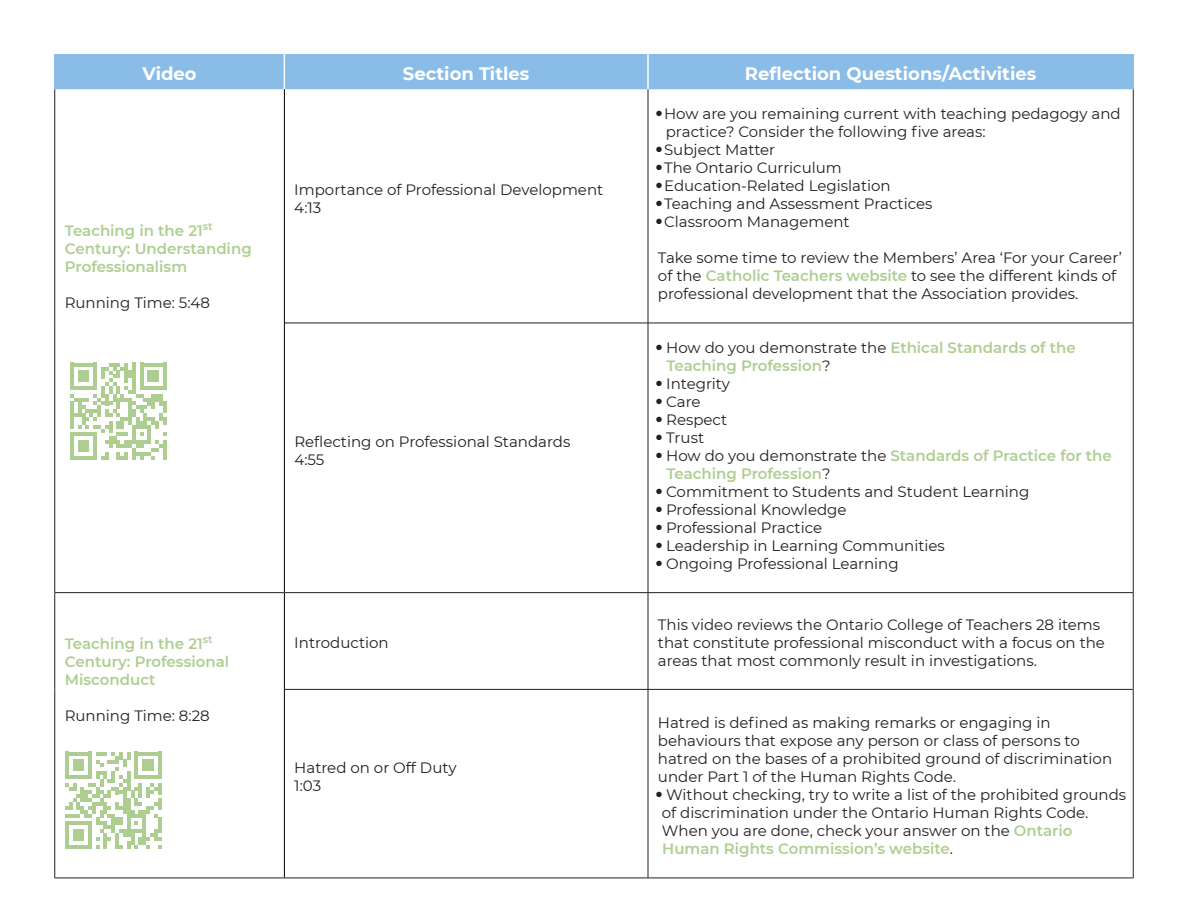
<style>
.page{position:relative;width:1188px;height:918px;background:#fff}
.page>*{position:absolute;margin:0;border:0;box-sizing:border-box;transform-origin:0 0}
.t1{font:700 18px "Montserrat";color:#fff}
.t2{font:15px/18px "Montserrat";color:#231f20}
.t3{font:600 15px/18px "Montserrat";color:#aece91}
.s1{font-weight:600;color:#aece91}
.s2{font-weight:400;color:#231f20}
</style>
<div class="page">
<div style="left:56px;top:54px;width:1076px;height:35px;background:#89bce6"></div>
<hr style="left:284px;top:54px;width:1px;height:35px;background:#fff">
<hr style="left:647px;top:54px;width:2px;height:35px;background:#fff">
<hr style="left:648px;top:89px;width:1px;height:234px;background:#231f20">
<hr style="left:648px;top:323px;width:1px;height:269px;background:#231f20">
<hr style="left:648px;top:593px;width:1px;height:96px;background:#231f20">
<hr style="left:648px;top:690px;width:1px;height:188px;background:#231f20">
<hr style="left:285px;top:323px;width:363px;height:1px;background:#231f20">
<hr style="left:648px;top:323px;width:485px;height:1px;background:#231f20">
<hr style="left:285px;top:689px;width:363px;height:1px;background:#231f20">
<hr style="left:648px;top:689px;width:485px;height:1px;background:#231f20">
<hr style="left:284px;top:89px;width:1px;height:234px;background:#000">
<hr style="left:284px;top:323px;width:1px;height:269px;background:#000">
<hr style="left:284px;top:593px;width:1px;height:96px;background:#000">
<hr style="left:284px;top:689px;width:1px;height:189px;background:#000">
<hr style="left:54px;top:89px;width:1px;height:234px;background:#231f20">
<hr style="left:1133px;top:89px;width:1px;height:234px;background:#231f20">
<hr style="left:54px;top:323px;width:1px;height:269px;background:#231f20">
<hr style="left:1133px;top:323px;width:1px;height:269px;background:#231f20">
<hr style="left:54px;top:593px;width:1px;height:96px;background:#231f20">
<hr style="left:1133px;top:593px;width:1px;height:96px;background:#231f20">
<hr style="left:54px;top:689px;width:1px;height:189px;background:#231f20">
<hr style="left:1133px;top:689px;width:1px;height:189px;background:#231f20">
<hr style="left:54px;top:878px;width:230px;height:1px;background:#231f20">
<hr style="left:284px;top:878px;width:364px;height:1px;background:#231f20">
<hr style="left:648px;top:878px;width:486px;height:1px;background:#231f20">
<hr style="left:54px;top:592px;width:230px;height:1px;background:#231f20">
<hr style="left:284px;top:592px;width:364px;height:1px;background:#231f20">
<hr style="left:648px;top:592px;width:486px;height:1px;background:#231f20">
<hr style="left:54px;top:54px;width:2px;height:35px;background:#89bce6">
<hr style="left:1132px;top:54px;width:2px;height:35px;background:#89bce6">
<svg style="left:65px;top:752px;width:97px;height:97px"></svg>
<svg style="left:70px;top:363px;width:97px;height:96px"></svg>
<p class="t1" style="left:142px;top:61px;width:56px">Video</p>
<p class="t1" style="left:403px;top:61px;width:128px">Section Titles</p>
<p class="t1" style="left:745px;top:61px;width:293px">Reflection Questions/Activities</p>
<p class="t3" style="left:65px;top:221px;width:188px">Teaching in the 21<sup>st<br></sup>Century: Understanding<br>Professionalism</p>
<p class="t2" style="left:65px;top:293px;width:147px">Running Time: 5:48</p>
<p class="t2" style="left:294px;top:181px;width:310px">Importance of Professional Development<br>4:13</p>
<p class="t2" style="left:294px;top:432px;width:278px">Reflecting on Professional Standards<br>4:55</p>
<p class="t3" style="left:65px;top:634px;width:166px">Teaching in the 21<sup>st<br></sup>Century: Professional<br>Misconduct</p>
<p class="t2" style="left:65px;top:706px;width:147px">Running Time: 8:28</p>
<p class="t2" style="left:294px;top:633px;width:96px">Introduction</p>
<p class="t2" style="left:294px;top:758px;width:164px">Hatred on or Off Duty<br>1:03</p>
<p class="t2" style="left:666px;top:104px;width:456px;text-indent:-10px">● How are you remaining current with teaching pedagogy and practice? Consider the following five areas:</p>
<p class="t2" style="left:656px;top:140px;width:121px">● Subject Matter</p>
<p class="t2" style="left:656px;top:158px;width:187px">● The Ontario Curriculum</p>
<p class="t2" style="left:656px;top:176px;width:236px">● Education-Related Legislation</p>
<p class="t2" style="left:656px;top:194px;width:278px">● Teaching and Assessment Practices</p>
<p class="t2" style="left:656px;top:212px;width:195px">● Classroom Management</p>
<p class="t2" style="left:658px;top:248px;width:466px">Take some time to review the Members’ Area ‘For your Career’ of the <span class="s1">Catholic Teachers website</span> to see the different kinds of professional development that the Association provides.</p>
<p class="t3" style="left:666px;top:338px;width:411px;text-indent:-10px"><sup>●</sup> <span class="s2">How do you demonstrate the</span> Ethical Standards of the<br>Teaching Profession<span class="s2">?</span></p>
<p class="t2" style="left:656px;top:374px;width:75px">● Integrity</p>
<p class="t2" style="left:656px;top:392px;width:46px">● Care</p>
<p class="t2" style="left:656px;top:410px;width:73px">● Respect</p>
<p class="t2" style="left:656px;top:428px;width:50px">● Trust</p>
<p class="t3" style="left:666px;top:446px;width:447px;text-indent:-10px"><sup>●</sup> <span class="s2">How do you demonstrate the</span> Standards of Practice for the<br>Teaching Profession<span class="s2">?</span></p>
<p class="t2" style="left:656px;top:482px;width:375px">● Commitment to Students and Student Learning</p>
<p class="t2" style="left:656px;top:500px;width:192px">● Professional Knowledge</p>
<p class="t2" style="left:656px;top:518px;width:168px">● Professional Practice</p>
<p class="t2" style="left:656px;top:536px;width:290px">● Leadership in Learning Communities</p>
<p class="t2" style="left:656px;top:554px;width:244px">● Ongoing Professional Learning</p>
<p class="t2" style="left:658px;top:615px;width:449px">This video reviews the Ontario College of Teachers 28 items that constitute professional misconduct with a focus on the areas that most commonly result in investigations.</p>
<p class="t2" style="left:658px;top:713px;width:456px">Hatred is defined as making remarks or engaging in behaviours that expose any person or class of persons to hatred on the bases of a prohibited ground of discrimination under Part 1 of the Human Rights Code.</p>
<p class="t2" style="left:662px;top:785px;width:466px;text-indent:-6px">● Without checking, try to write a list of the prohibited grounds of discrimination under the Ontario Human Rights Code.<br>When you are done, check your answer on the <span class="s1">Ontario Human Rights Commission’s website</span>.</p>
</div>
